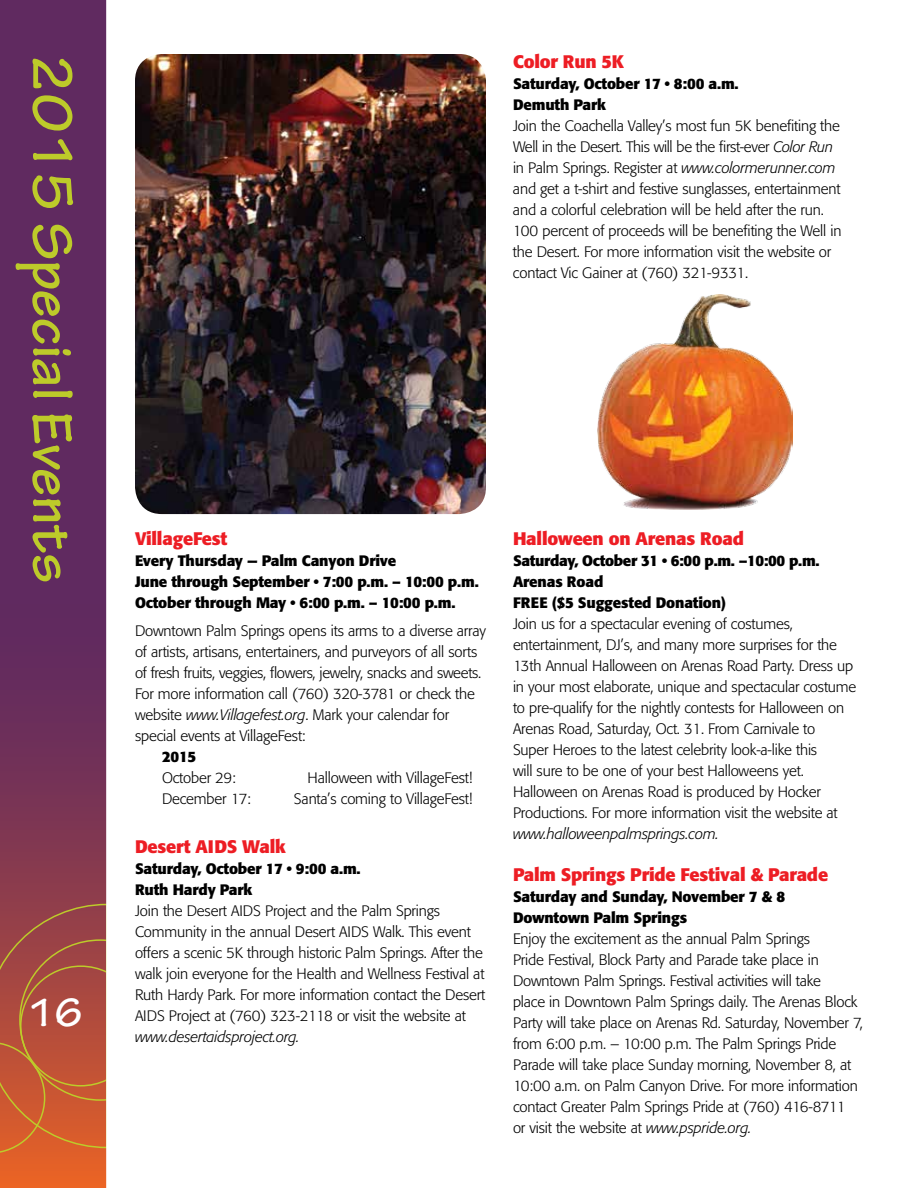
<style>
.page{position:relative;width:918px;height:1188px;background:#fff}
.page>*{position:absolute;margin:0;border:0;box-sizing:border-box;transform-origin:0 0}
.t1{font:700 60px "Tekton Pro";color:#bdcb2a}
.t2{font:700 42px "Tekton Pro";color:#fff}
.t3{font:700 18px "Formata";letter-spacing:-.01em;color:#ed1d24}
.t4{font:300 15px/21px "Formata";letter-spacing:-.01em;color:#000}
.t5{font:700 15px/21px "Formata";letter-spacing:-.01em;color:#000}
.t6{font:italic 300 15px "Formata";letter-spacing:-.01em;color:#000}
.s1{font-style:italic}
</style>
<div class="page">
<div style="left:0;top:0;width:108px;height:1188px;background:#602a60"></div>
<svg style="left:0;top:721px;width:106px;height:467px"></svg>
<svg style="left:0;top:903px;width:106px;height:252px;background:#b5533a"></svg>
<hr style="left:106px;top:0;width:3px;height:1188px;background:#fff">
<img style="left:135px;top:54px;width:351px;height:460px">
<img style="left:598px;top:295px;width:195px;height:215px">
<h1 class="t1" style="left:88px;top:54px;width:531px;rotate:90deg">2015 Special Events</h1>
<h2 class="t2" style="left:27px;top:988px;width:57px">16</h2>
<p class="t3" style="left:513px;top:51px;width:113px">Color Run 5K</p>
<p class="t5" style="left:513px;top:73px;width:227px">Saturday, October 17 • 8:00 a.m.<br>Demuth Park</p>
<p class="t4" style="left:513px;top:116px;width:330px">Join the Coachella Valley’s most fun 5K benefiting the Well in the Desert. This will be the first-ever <span class="s1">Color Run </span>in Palm Springs. Register at <span class="s1">www.colormerunner.com </span>and get a t-shirt and festive sunglasses, entertainment and a colorful celebration will be held after the run.<br>100 percent of proceeds will be benefiting the Well in the Desert. For more information visit the website or contact Vic Gainer at (760) 321-9331.</p>
<p class="t3" style="left:135px;top:527px;width:94px">VillageFest</p>
<p class="t5" style="left:135px;top:550px;width:345px">Every Thursday — Palm Canyon Drive<br>June through September • 7:00 p.m. – 10:00 p.m.<br>October through May • 6:00 p.m. – 10:00 p.m.</p>
<p class="t4" style="left:135px;top:620px;width:352px">Downtown Palm Springs opens its arms to a diverse array of artists, artisans, entertainers, and purveyors of all sorts of fresh fruits, veggies, flowers, jewelry, snacks and sweets.<br>For more information call (760) 320-3781 or check the website <span class="s1">www.Villagefest.org</span>. Mark your calendar for special events at VillageFest:</p>
<p class="t5" style="left:162px;top:746px;width:36px">2015</p>
<p class="t4" style="left:162px;top:767px;width:75px">October 29:</p>
<p class="t4" style="left:308px;top:767px;width:166px">Halloween with VillageFest!</p>
<p class="t4" style="left:162px;top:788px;width:91px">December 17:</p>
<p class="t4" style="left:294px;top:788px;width:180px">Santa’s coming to VillageFest!</p>
<p class="t3" style="left:135px;top:835px;width:153px">Desert AIDS Walk</p>
<p class="t5" style="left:135px;top:858px;width:227px">Saturday, October 17 • 9:00 a.m.<br>Ruth Hardy Park</p>
<p class="t4" style="left:135px;top:900px;width:352px">Join the Desert AIDS Project and the Palm Springs Community in the annual Desert AIDS Walk. This event offers a scenic 5K through historic Palm Springs. After the walk join everyone for the Health and Wellness Festival at Ruth Hardy Park. For more information contact the Desert AIDS Project at (760) 323-2118 or visit the website at</p>
<p class="t6" style="left:135px;top:1027px;width:166px">www.desertaidsproject.org.</p>
<p class="t3" style="left:513px;top:527px;width:232px">Halloween on Arenas Road</p>
<p class="t5" style="left:513px;top:550px;width:308px">Saturday, October 31 • 6:00 p.m. –10:00 p.m.<br>Arenas Road<br>FREE ($5 Suggested Donation)</p>
<p class="t4" style="left:513px;top:613px;width:345px">Join us for a spectacular evening of costumes, entertainment, DJ’s, and many more surprises for the 13th Annual Halloween on Arenas Road Party. Dress up in your most elaborate, unique and spectacular costume to pre-qualify for the nightly contests for Halloween on Arenas Road, Saturday, Oct. 31. From Carnivale to<br>Super Heroes to the latest celebrity look-a-like this<br>will sure to be one of your best Halloweens yet.<br>Halloween on Arenas Road is produced by Hocker Productions. For more information visit the website at</p>
<p class="t6" style="left:513px;top:825px;width:207px">www.halloweenpalmsprings.com.</p>
<p class="t3" style="left:513px;top:863px;width:317px">Palm Springs Pride Festival &amp; Parade</p>
<p class="t5" style="left:513px;top:886px;width:274px">Saturday and Sunday, November 7 &amp; 8<br>Downtown Palm Springs</p>
<p class="t4" style="left:513px;top:928px;width:351px">Enjoy the excitement as the annual Palm Springs<br>Pride Festival, Block Party and Parade take place in Downtown Palm Springs. Festival activities will take<br>place in Downtown Palm Springs daily. The Arenas Block Party will take place on Arenas Rd. Saturday, November 7, from 6:00 p.m. – 10:00 p.m. The Palm Springs Pride Parade will take place Sunday morning, November 8, at 10:00 a.m. on Palm Canyon Drive. For more information contact Greater Palm Springs Pride at (760) 416-8711<br>or visit the website at <span class="s1">www.pspride.org.</span></p>
</div>
